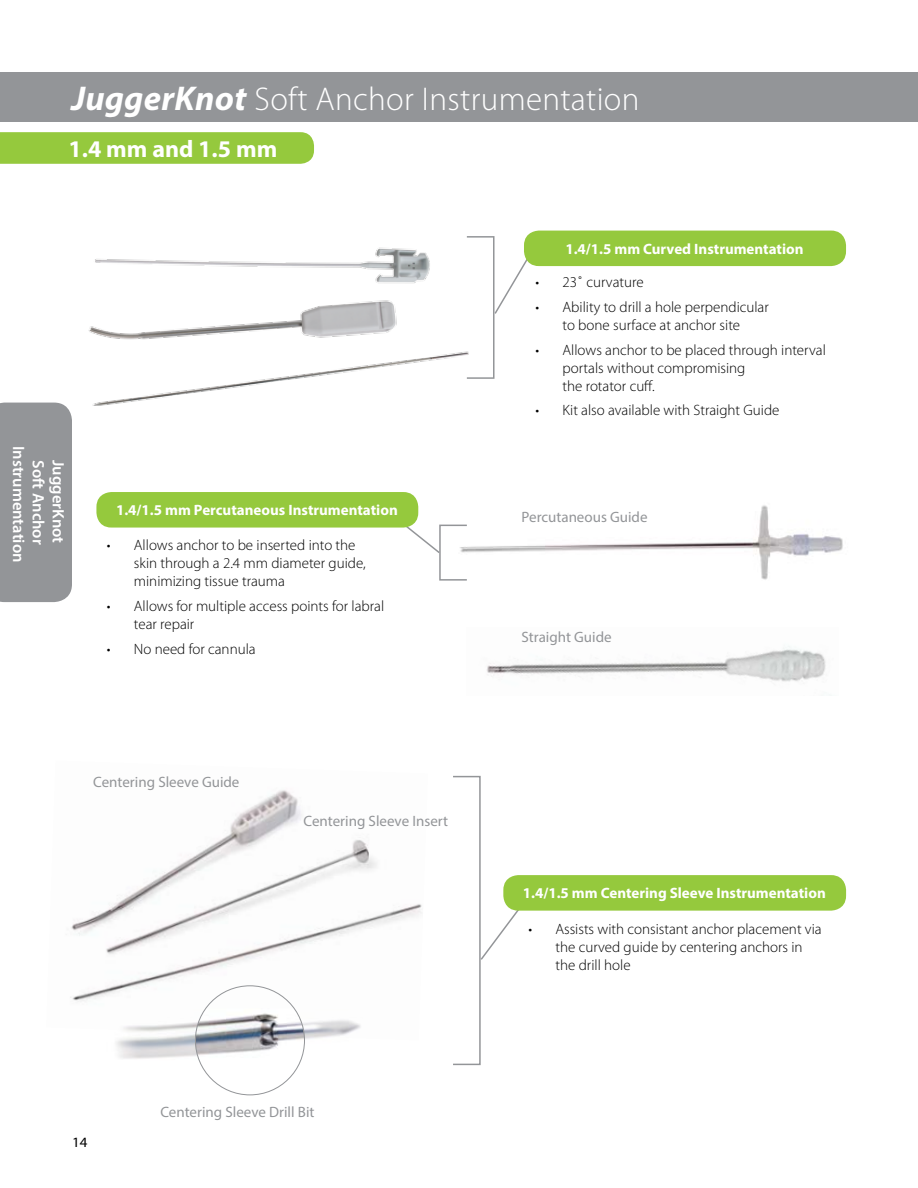
<style>
.page{position:relative;width:918px;height:1188px;background:#fff}
.page>*{position:absolute;margin:0;border:0;box-sizing:border-box;transform-origin:0 0}
.t1{font:300 33px "Myriad Pro";letter-spacing:.01em;color:#fff}
.t2{font:700 24px "Myriad Pro";color:#fff}
.t3{font:600 16.5px "Myriad Pro";color:#fff}
.t4{font:300 15px/18px "Myriad Pro";color:#000}
.t5{font:700 15px "Myriad Pro";color:#fff}
.t6{font:15px "Myriad Pro";color:#939598}
.t7{font:14.25px "Myriad Pro";color:#000;scale:1.05 1}
.s1{font-weight:700;font-style:italic;font-size:34.5px}
</style>
<div class="page">
<svg style="left:481px;top:904px;width:37px;height:56px"></svg>
<svg style="left:495px;top:258px;width:35px;height:56px"></svg>
<svg style="left:407px;top:520px;width:34px;height:33px"></svg>
<img style="left:70px;top:790px;width:352px;height:218px">
<img style="left:454px;top:505px;width:389px;height:75px">
<img style="left:486px;top:646px;width:340px;height:36px">
<img style="left:116px;top:1020px;width:245px;height:54px">
<img style="left:195px;top:1008px;width:110px;height:64px">
<div style="left:0;top:403px;width:72px;height:199px;background:#939598"></div>
<img style="left:46px;top:247px;width:420px;height:187px">
<div style="left:439px;top:525px;width:29px;height:56px;border:2px solid #939598"></div>
<div style="left:466px;top:236px;width:29px;height:143px;border:2px solid #939598"></div>
<div style="left:452px;top:776px;width:29px;height:289px;border:2px solid #939598"></div>
<div style="left:0;top:72px;width:918px;height:50px;background:#939598"></div>
<div style="left:0;top:132px;width:314px;height:32px;background:#95c93d"></div>
<div style="left:96px;top:492px;width:322px;height:36px;background:#95c93d;border-radius:15px"></div>
<div style="left:524px;top:231px;width:322px;height:35px;background:#95c93d;border-radius:15px"></div>
<div style="left:503px;top:875px;width:343px;height:36px;background:#95c93d;border-radius:15px"></div>
<h1 class="t1" style="left:72px;top:81px;width:570px"><span class="s1">JuggerKnot</span> Soft Anchor Instrumentation</h1>
<h2 class="t2" style="left:69px;top:133px;width:210px">1.4 mm and 1.5 mm</h2>
<p class="t3" style="left:29px;top:446px;width:118px;rotate:90deg">Instrumentation</p>
<p class="t3" style="left:49px;top:460px;width:86px;rotate:90deg">Soft Anchor</p>
<p class="t3" style="left:69px;top:460px;width:85px;rotate:90deg">JuggerKnot</p>
<p class="t5" style="left:116px;top:501px;width:283px">1.4/1.5 mm Percutaneous Instrumentation</p>
<p class="t4" style="left:134px;top:536px;width:233px;text-indent:-27px">• Allows anchor to be inserted into the skin through a 2.4 mm diameter guide, minimizing tissue trauma</p>
<p class="t4" style="left:134px;top:597px;width:252px;text-indent:-27px">• Allows for multiple access points for labral tear repair</p>
<p class="t4" style="left:107px;top:640px;width:150px">• No need for cannula</p>
<p class="t5" style="left:565px;top:239px;width:240px">1.4/1.5 mm Curved Instrumentation</p>
<p class="t4" style="left:536px;top:273px;width:110px">• 23˚ curvature</p>
<p class="t4" style="left:536px;top:298px;width:235px;text-align:center">• Ability to drill a hole perpendicular to bone surface at anchor site</p>
<p class="t4" style="left:563px;top:341px;width:265px;text-indent:-27px">• Allows anchor to be placed through interval portals without compromising<br>the rotator cuff.</p>
<p class="t4" style="left:536px;top:402px;width:245px">• Kit also available with Straight Guide</p>
<p class="t6" style="left:522px;top:507px;width:127px">Percutaneous Guide</p>
<p class="t6" style="left:522px;top:628px;width:92px">Straight Guide</p>
<p class="t6" style="left:93px;top:773px;width:148px">Centering Sleeve Guide</p>
<p class="t6" style="left:304px;top:812px;width:146px">Centering Sleeve Insert</p>
<p class="t5" style="left:523px;top:884px;width:304px">1.4/1.5 mm Centering Sleeve Instrumentation</p>
<p class="t4" style="left:555px;top:920px;width:268px;text-indent:-27px">• Assists with consistant anchor placement via the curved guide by centering anchors in the drill hole</p>
<p class="t7" style="left:72px;top:1133px;width:16px">14</p>
<p class="t6" style="left:160px;top:1103px;width:156px">Centering Sleeve Drill Bit</p>
</div>
